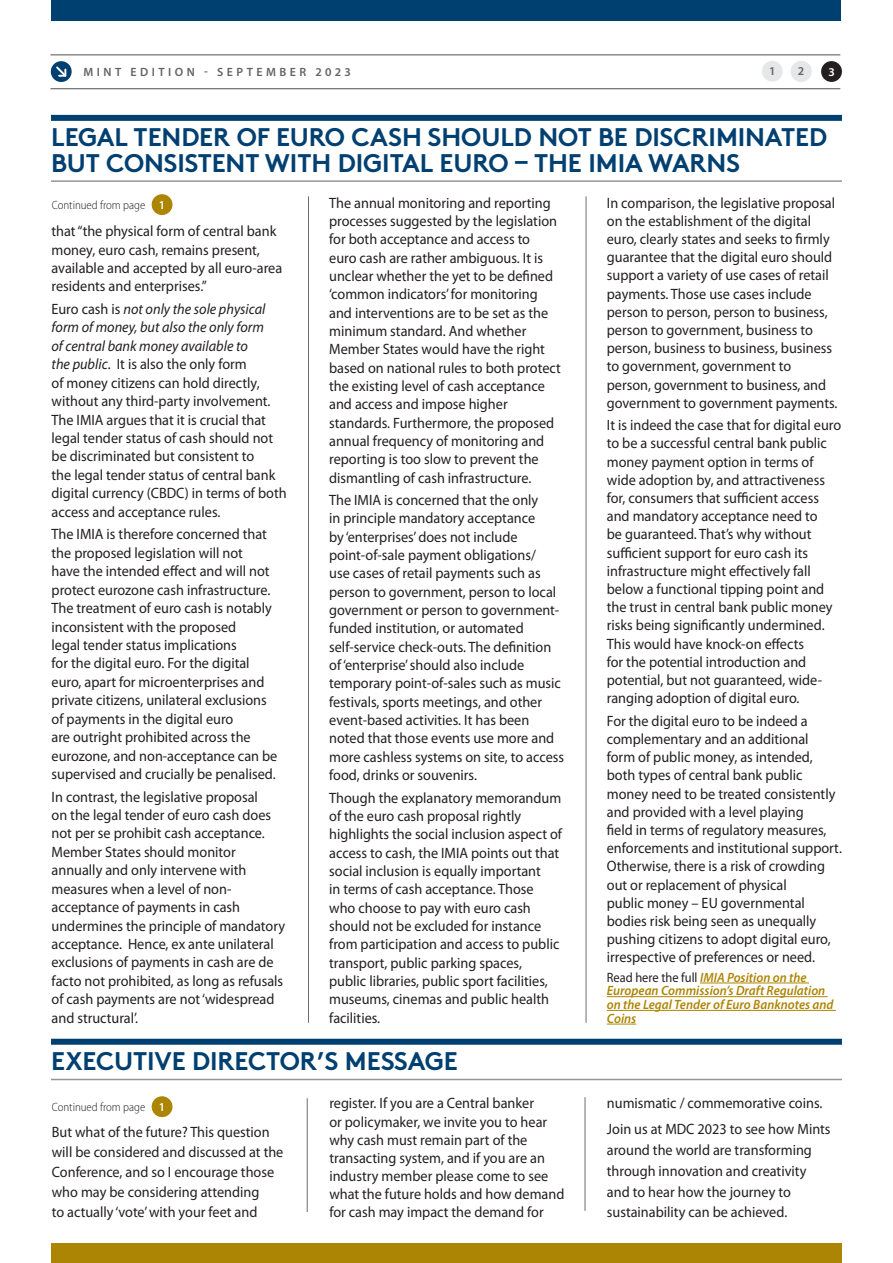
<style>
.page{position:relative;width:893px;height:1263px;background:#fff}
.page>*{position:absolute;margin:0;border:0;box-sizing:border-box;transform-origin:0 0}
.HEADING_1{font:700 25.5px/25.5px "Brown";letter-spacing:-.005em;color:#004071}
.TEXT{font:15px/18.1px "Myriad Pro";color:#231f20;scale:.95 1}
.t1{font:italic 600 13.5px/13.6px "Myriad Pro";color:#ad8504;scale:.95 1}
.text_name{font:300 semi-condensed 12px "Myriad Pro";color:#231f20}
.t2{font:600 12px "Myriad Pro";letter-spacing:.29em;color:#636366}
.t3{font:600 12px "Myriad Pro";color:#fff}
.s1{font-style:italic}
.s2{font-weight:400;font-style:normal;color:#231f20}
</style>
<div class="page">
<div style="left:52px;top:0;width:789px;height:20px;background:#004071"></div>
<div style="left:51px;top:1244px;width:791px;height:19px;background:#ad8504"></div>
<hr style="left:50px;top:54px;width:790px;height:1px;background:#6c6d70">
<hr style="left:50px;top:88px;width:790px;height:1px;background:#6c6d70">
<div style="left:51px;top:61px;width:21px;height:21px;background:#004071;border-radius:50%"></div>
<svg style="left:56px;top:66px;width:11px;height:11px"></svg>
<div style="left:762px;top:61px;width:21px;height:21px;background:#e6e7e9;border-radius:50%"></div>
<div style="left:821px;top:61px;width:21px;height:21px;background:#231f20;border-radius:50%"></div>
<div style="left:791px;top:61px;width:20px;height:21px;background:#e6e7e9;border-radius:50%"></div>
<div style="left:51px;top:115px;width:791px;height:6px;background:#004071"></div>
<hr style="left:51px;top:180px;width:791px;height:2px;background:#939598">
<hr style="left:700px;top:983px;width:109px;height:1px;background:#ad8504">
<hr style="left:607px;top:996px;width:221px;height:1px;background:#ad8504">
<hr style="left:607px;top:1010px;width:229px;height:1px;background:#ad8504">
<svg style="left:607px;top:1024px;width:29px;height:1px"></svg>
<div style="left:51px;top:1039px;width:791px;height:6px;background:#004071"></div>
<hr style="left:51px;top:1079px;width:791px;height:1px;background:#939598">
<div style="left:152px;top:1096px;width:20px;height:21px;background:#ad8504;border-radius:50%"></div>
<div style="left:152px;top:194px;width:20px;height:21px;background:#ad8504;border-radius:50%"></div>
<hr style="left:586px;top:196px;width:1px;height:827px;background:#6c6d70">
<hr style="left:585px;top:1097px;width:1px;height:114px;background:#6c6d70">
<hr style="left:307px;top:1098px;width:1px;height:114px;background:#6c6d70">
<hr style="left:308px;top:196px;width:1px;height:827px;background:#6c6d70">
<p class="t2" style="left:83px;top:64px;width:269px">MINT EDITION - SEPTEMBER 2023</p>
<p class="t2" style="left:769px;top:64px;width:8px">1</p>
<p class="t2" style="left:798px;top:64px;width:8px">2</p>
<p class="t3" style="left:828px;top:64px;width:8px">3</p>
<p class="HEADING_1" style="left:51px;top:122px;width:777px">LEGAL TENDER OF EURO CASH SHOULD NOT BE DISCRIMINATED<br>BUT CONSISTENT WITH DIGITAL EURO – THE IMIA WARNS</p>
<p class="text_name" style="left:52px;top:199px;width:95px">Continued from page</p>
<p class="t3" style="left:159px;top:197px;width:8px">1</p>
<p class="TEXT" style="left:52px;top:222px;width:244px">that “the physical form of central bank money, euro cash, remains present, available and accepted by all euro-area residents and enterprises.”</p>
<p class="TEXT" style="left:52px;top:300px;width:249px">Euro cash is <span class="s1">not only the sole physical form of money, but also the only form<br>of central bank money available to<br>the public</span>. It is also the only form<br>of money citizens can hold directly, without any third-party involvement.<br>The IMIA argues that it is crucial that legal tender status of cash should not be discriminated but consistent to<br>the legal tender status of central bank digital currency (CBDC) in terms of both access and acceptance rules.</p>
<p class="TEXT" style="left:52px;top:525px;width:239px">The IMIA is therefore concerned that the proposed legislation will not<br>have the intended effect and will not protect eurozone cash infrastructure.<br>The treatment of euro cash is notably inconsistent with the proposed<br>legal tender status implications<br>for the digital euro. For the digital euro, apart for microenterprises and private citizens, unilateral exclusions of payments in the digital euro<br>are outright prohibited across the eurozone, and non-acceptance can be supervised and crucially be penalised.</p>
<p class="TEXT" style="left:52px;top:787px;width:247px">In contrast, the legislative proposal<br>on the legal tender of euro cash does not per se prohibit cash acceptance.<br>Member States should monitor annually and only intervene with measures when a level of non&shy;acceptance of payments in cash undermines the principle of mandatory acceptance. Hence, ex ante unilateral exclusions of payments in cash are de facto not prohibited, as long as refusals of cash payments are not ‘widespread and structural’.</p>
<p class="TEXT" style="left:329px;top:193px;width:245px">The annual monitoring and reporting processes suggested by the legislation for both acceptance and access to euro cash are rather ambiguous. It is unclear whether the yet to be defined ‘common indicators’ for monitoring and interventions are to be set as the minimum standard. And whether Member States would have the right based on national rules to both protect the existing level of cash acceptance and access and impose higher standards. Furthermore, the proposed annual frequency of monitoring and reporting is too slow to prevent the dismantling of cash infrastructure.</p>
<p class="TEXT" style="left:329px;top:491px;width:249px">The IMIA is concerned that the only<br>in principle mandatory acceptance<br>by ‘enterprises’ does not include point-of-sale payment obligations/<br>use cases of retail payments such as person to government, person to local government or person to government&shy;funded institution, or automated self-service check-outs. The definition of ‘enterprise’ should also include temporary point-of-sales such as music festivals, sports meetings, and other event-based activities. It has been noted that those events use more and more cashless systems on site, to access food, drinks or souvenirs.</p>
<p class="TEXT" style="left:329px;top:788px;width:247px">Though the explanatory memorandum of the euro cash proposal rightly highlights the social inclusion aspect of access to cash, the IMIA points out that social inclusion is equally important<br>in terms of cash acceptance. Those who choose to pay with euro cash should not be excluded for instance from participation and access to public transport, public parking spaces, public libraries, public sport facilities, museums, cinemas and public health facilities.</p>
<p class="HEADING_1" style="left:51px;top:1046px;width:408px">EXECUTIVE DIRECTOR’S MESSAGE</p>
<p class="TEXT" style="left:607px;top:193px;width:244px">In comparison, the legislative proposal on the establishment of the digital euro, clearly states and seeks to firmly guarantee that the digital euro should support a variety of use cases of retail payments. Those use cases include person to person, person to business, person to government, business to person, business to business, business to government, government to person, government to business, and government to government payments.</p>
<p class="TEXT" style="left:607px;top:416px;width:248px">It is indeed the case that for digital euro to be a successful central bank public money payment option in terms of wide adoption by, and attractiveness for, consumers that sufficient access and mandatory acceptance need to<br>be guaranteed. That’s why without sufficient support for euro cash its infrastructure might effectively fall below a functional tipping point and the trust in central bank public money risks being significantly undermined.<br>This would have knock-on effects<br>for the potential introduction and potential, but not guaranteed, wide&shy;ranging adoption of digital euro.</p>
<p class="TEXT" style="left:607px;top:711px;width:249px">For the digital euro to be indeed a complementary and an additional<br>form of public money, as intended, both types of central bank public money need to be treated consistently and provided with a level playing<br>field in terms of regulatory measures, enforcements and institutional support.<br>Otherwise, there is a risk of crowding out or replacement of physical<br>public money – EU governmental bodies risk being seen as unequally pushing citizens to adopt digital euro, irrespective of preferences or need.</p>
<p class="t1" style="left:607px;top:970px;width:240px"><span class="s2">Read here the full</span> IMIA Position on the<br>European Commission’s Draft Regulation on the Legal Tender of Euro Banknotes and<br>Coins</p>
<p class="text_name" style="left:52px;top:1101px;width:95px">Continued from page</p>
<p class="t3" style="left:159px;top:1099px;width:8px">1</p>
<p class="TEXT" style="left:52px;top:1122px;width:245px;line-height:20.1px">But what of the future? This question will be considered and discussed at the Conference, and so I encourage those who may be considering attending<br>to actually ‘vote’ with your feet and</p>
<p class="TEXT" style="left:329px;top:1094px;width:249px">register. If you are a Central banker<br>or policymaker, we invite you to hear why cash must remain part of the transacting system, and if you are an industry member please come to see what the future holds and how demand for cash may impact the demand for</p>
<p class="TEXT" style="left:607px;top:1094px;width:228px">numismatic / commemorative coins.</p>
<p class="TEXT" style="left:607px;top:1118px;width:237px;line-height:21px">Join us at MDC 2023 to see how Mints around the world are transforming through innovation and creativity and to hear how the journey to sustainability can be achieved.</p>
</div>
